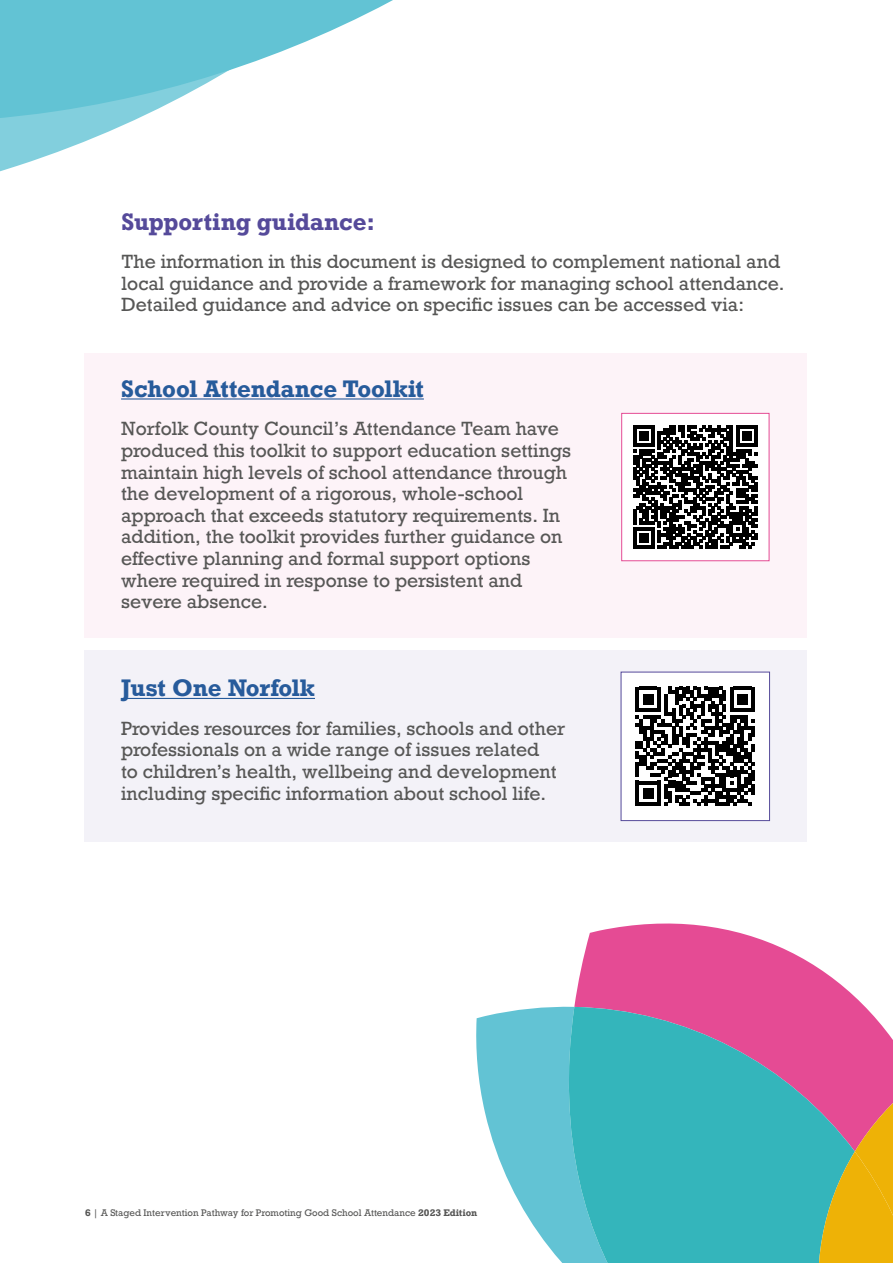
<style>
.page{position:relative;width:893px;height:1263px;background:#fff}
.page>*{position:absolute;margin:0;border:0;box-sizing:border-box;transform-origin:0 0}
.Header_2{font:700 22.5px "Rockwell";letter-spacing:-.01em;color:#275b9b}
.Header_2-2{font:700 22.5px "Rockwell";color:#554a9a}
.Header_2-3{font:18px/21.6px "Rockwell";color:#575756}
.t1{font:9px "Rockwell";color:#575756}
.s1{font-weight:700}
</style>
<div class="page">
<div style="left:84px;top:353px;width:723px;height:285px;background:#fdf3f8"></div>
<div style="left:84px;top:651px;width:723px;height:191px;background:#f3f2f8"></div>
<hr style="left:121px;top:398px;width:303px;height:1px;background:#275b9b">
<hr style="left:121px;top:698px;width:194px;height:1px;background:#275b9b">
<div style="left:622px;top:413px;width:147px;height:148px;background:#fff"></div>
<svg style="left:634px;top:425px;width:123px;height:124px"></svg>
<div style="left:621px;top:413px;width:148px;height:148px;border:1px solid #e54b94"></div>
<div style="left:621px;top:672px;width:149px;height:148px;background:#fff"></div>
<svg style="left:635px;top:686px;width:120px;height:120px"></svg>
<hr style="left:751px;top:770px;width:4px;height:11px;background:#000">
<hr style="left:751px;top:784px;width:4px;height:11px;background:#000">
<div style="left:621px;top:672px;width:149px;height:149px;border:1px solid #554a9a"></div>
<svg style="left:0;top:122px;width:130px;height:50px;fill:#82cfdd"></svg>
<svg style="left:0;top:0;width:393px;height:122px;fill:#62c3d4"></svg>
<svg style="left:574px;top:923px;width:291px;height:84px;fill:#e54b94"></svg>
<svg style="left:476px;top:1006px;width:184px;height:257px;fill:#62c3d4"></svg>
<svg style="left:563px;top:1007px;width:330px;height:256px;background:#58a2b5"></svg>
<svg style="left:810px;top:1081px;width:83px;height:182px;background:#bf9a54"></svg>
<h2 class="Header_2-2" style="left:122px;top:207px;width:255px">Supporting guidance:</h2>
<h2 class="Header_2-3" style="left:122px;top:251px;width:665px">The information in this document is designed to complement national and local guidance and provide a framework for managing school attendance.<br>Detailed guidance and advice on specific issues can be accessed via:</h2>
<h2 class="Header_2" style="left:121px;top:374px;width:304px">School Attendance Toolkit</h2>
<h2 class="Header_2-3" style="left:121px;top:418px;width:452px">Norfolk County Council’s Attendance Team have produced this toolkit to support education settings maintain high levels of school attendance through the development of a rigorous, whole-school approach that exceeds statutory requirements. In addition, the toolkit provides further guidance on effective planning and formal support options where required in response to persistent and severe absence.</h2>
<h2 class="Header_2" style="left:121px;top:673px;width:195px">Just One Norfolk</h2>
<h2 class="Header_2-3" style="left:121px;top:718px;width:446px">Provides resources for families, schools and other professionals on a wide range of issues related<br>to children’s health, wellbeing and development including specific information about school life.</h2>
<p class="t1" style="left:85px;top:1207px;width:394px"><span class="s1">6</span> | A Staged Intervention Pathway for Promoting Good School Attendance <span class="s1">2023 Edition</span></p>
</div>
